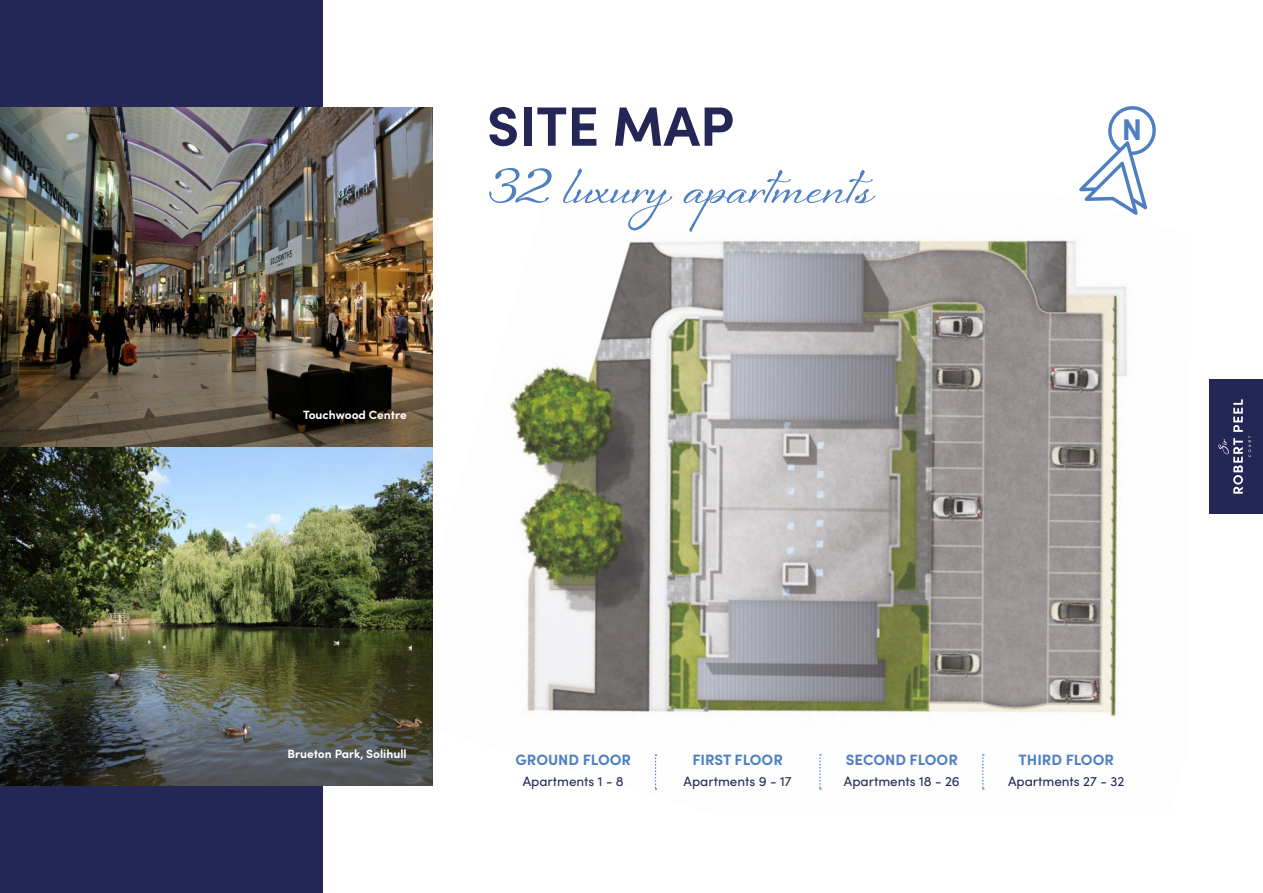
<style>
.page{position:relative;width:1263px;height:893px;background:#fff}
.page>*{position:absolute;margin:0;border:0;box-sizing:border-box;transform-origin:0 0}
.t1{font:700 55.5px "Sofia Pro";color:#242756}
.t2{font:700 52.5px "Sheila";color:#4e7fc0}
.t3{font:700 30px "Sofia Pro";color:#4e7fc0}
.t4{font:700 15px "Sofia Pro";color:#4e7fc0}
.t5{font:13.5px "Sofia Pro";color:#242756}
.t6{font:700 12px "Sofia Pro";color:#fff}
</style>
<div class="page">
<div style="left:1209px;top:379px;width:54px;height:135px;background:#242756"></div>
<svg style="left:1218px;top:399px;width:33px;height:95px"></svg>
<img style="left:509px;top:237px;width:618px;height:553px">
<div style="left:0;top:0;width:323px;height:893px;background:#242756"></div>
<img style="left:0;top:107px;width:433px;height:679px">
<svg style="left:655px;top:754px;width:1px;height:36px"></svg>
<svg style="left:819px;top:754px;width:2px;height:36px"></svg>
<svg style="left:982px;top:754px;width:2px;height:36px"></svg>
<svg style="left:1079px;top:106px;width:77px;height:109px"></svg>
<p class="t6" style="left:303px;top:405px;width:105px">Touchwood Centre</p>
<h1 class="t1" style="left:487px;top:84px;width:249px">SITE MAP</h1>
<h2 class="t2" style="left:487px;top:154px;width:388px">32 luxury apartments</h2>
<h3 class="t3" style="left:1122px;top:106px;width:22px">N</h3>
<p class="t6" style="left:287px;top:744px;width:121px">Brueton Park, Solihull</p>
<p class="t4" style="left:515px;top:748px;width:117px">GROUND FLOOR</p>
<p class="t5" style="left:523px;top:771px;width:103px">Apartments 1 - 8</p>
<p class="t4" style="left:692px;top:748px;width:92px">FIRST FLOOR</p>
<p class="t5" style="left:684px;top:771px;width:109px">Apartments 9 - 17</p>
<p class="t4" style="left:846px;top:748px;width:114px">SECOND FLOOR</p>
<p class="t5" style="left:844px;top:771px;width:117px">Apartments 18 - 26</p>
<p class="t4" style="left:1018px;top:748px;width:97px">THIRD FLOOR</p>
<p class="t5" style="left:1008px;top:771px;width:118px">Apartments 27 - 32</p>
</div>
